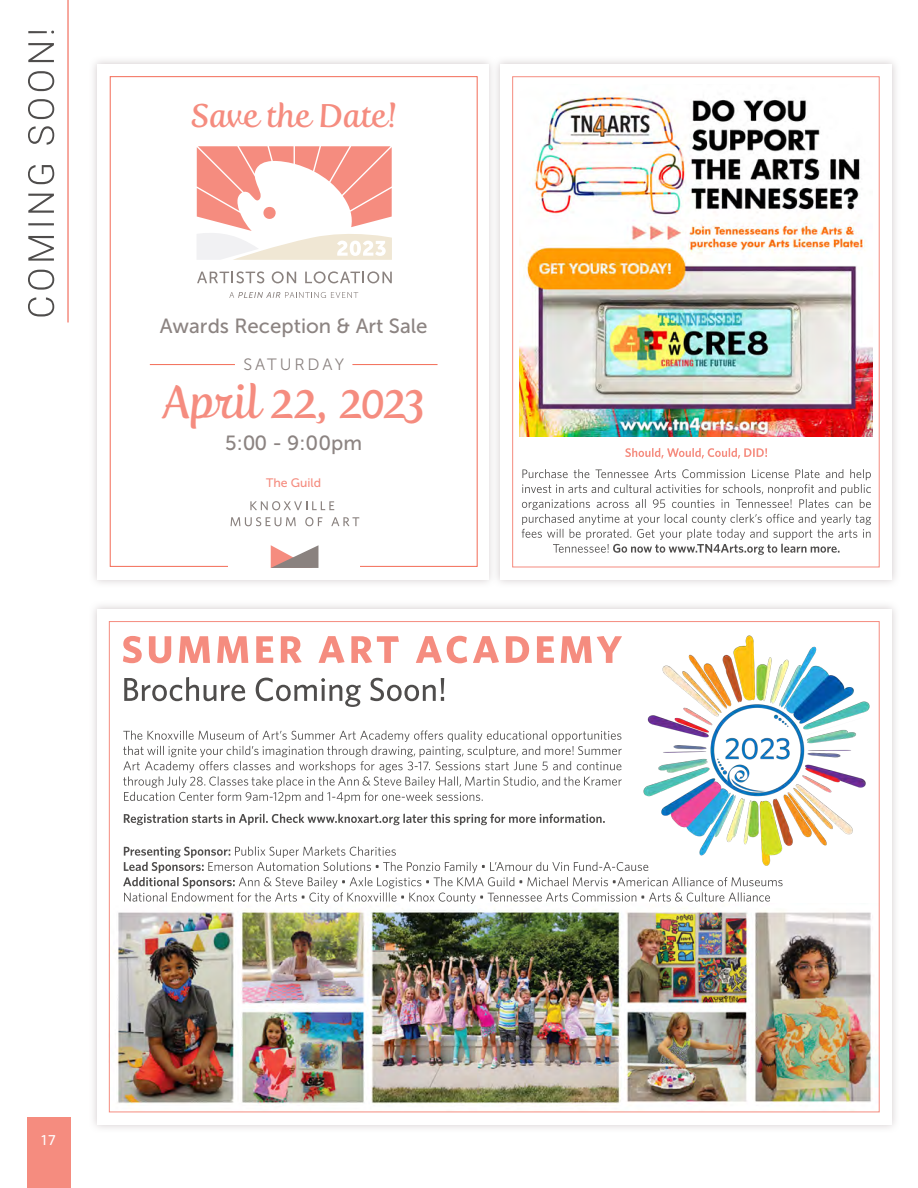
<style>
.page{position:relative;width:918px;height:1188px;background:#fff}
.page>*{position:absolute;margin:0;border:0;box-sizing:border-box;transform-origin:0 0}
.t1{font:46.35px "Fertigo Pro Script";letter-spacing:-.02em;color:#f58c7f}
.t2{font:32.7px "Fertigo Pro Script";color:#f58c7f}
.t3{font:20.4px "Museo Sans 500";color:#8c8482}
.t4{font:16.35px "Museo Sans 300";letter-spacing:.175em;color:#8c8482}
.t5{font:500 14.7px "Whitney HTF";color:#fff}
.t6{font:12.3px "Museo Sans 500";color:#f58c7f}
</style>
<div class="page">
<div style="left:27px;top:1118px;width:43px;height:70px;background:#f58c7f"></div>
<div style="left:88px;top:600px;width:812px;height:533px;background:#c4bbbd;opacity:.75"></div>
<div style="left:97px;top:609px;width:795px;height:515px;background:#fff"></div>
<img style="left:117px;top:910px;width:761px;height:196px">
<div style="left:88px;top:56px;width:409px;height:532px;background:#c4bbbd;opacity:.75"></div>
<div style="left:97px;top:64px;width:391px;height:516px;background:#fff"></div>
<div style="left:492px;top:55px;width:409px;height:533px;background:#f6f6f6"></div>
<div style="left:500px;top:64px;width:392px;height:515px;background:#fff"></div>
<svg style="left:271px;top:545px;width:47px;height:23px"></svg>
<svg style="left:250px;top:501px;width:84px;height:9px"></svg>
<svg style="left:231px;top:517px;width:65px;height:9px"></svg>
<svg style="left:305px;top:517px;width:17px;height:9px"></svg>
<svg style="left:331px;top:517px;width:28px;height:9px"></svg>
<hr style="left:150px;top:364px;width:85px;height:1px;background:#f36c57">
<hr style="left:352px;top:364px;width:86px;height:1px;background:#f36c57">
<svg style="left:197px;top:271px;width:67px;height:12px"></svg>
<svg style="left:272px;top:271px;width:24px;height:12px"></svg>
<svg style="left:305px;top:271px;width:87px;height:12px"></svg>
<svg style="left:229px;top:292px;width:129px;height:6px"></svg>
<svg style="left:197px;top:146px;width:195px;height:114px"></svg>
<img style="left:520px;top:91px;width:353px;height:346px">
<svg style="left:522px;top:469px;width:349px;height:86px"></svg>
<svg style="left:625px;top:448px;width:142px;height:11px"></svg>
<img style="left:643px;top:635px;width:227px;height:211px">
<hr style="left:67px;top:0;width:2px;height:322px;background:#f58c7f">
<svg style="left:28px;top:31px;width:26px;height:285px"></svg>
<svg style="left:124px;top:677px;width:320px;height:30px"></svg>
<svg style="left:123px;top:636px;width:499px;height:27px"></svg>
<svg style="left:124px;top:814px;width:481px;height:11px"></svg>
<svg style="left:123px;top:730px;width:499px;height:73px"></svg>
<svg style="left:123px;top:846px;width:660px;height:58px"></svg>
<h2 class="t2" style="left:191px;top:97px;width:208px">Save the Date!</h2>
<p class="t3" style="left:160px;top:315px;width:269px">Awards Reception &amp; Art Sale</p>
<p class="t4" style="left:243px;top:356px;width:102px">SATURDAY</p>
<h1 class="t1" style="left:162px;top:375px;width:265px">April 22, 2023</h1>
<p class="t3" style="left:225px;top:431px;width:138px">5:00 - 9:00pm</p>
<p class="t6" style="left:266px;top:476px;width:57px">The Guild</p>
<p class="t5" style="left:42px;top:1131px;width:16px">17</p>
</div>
